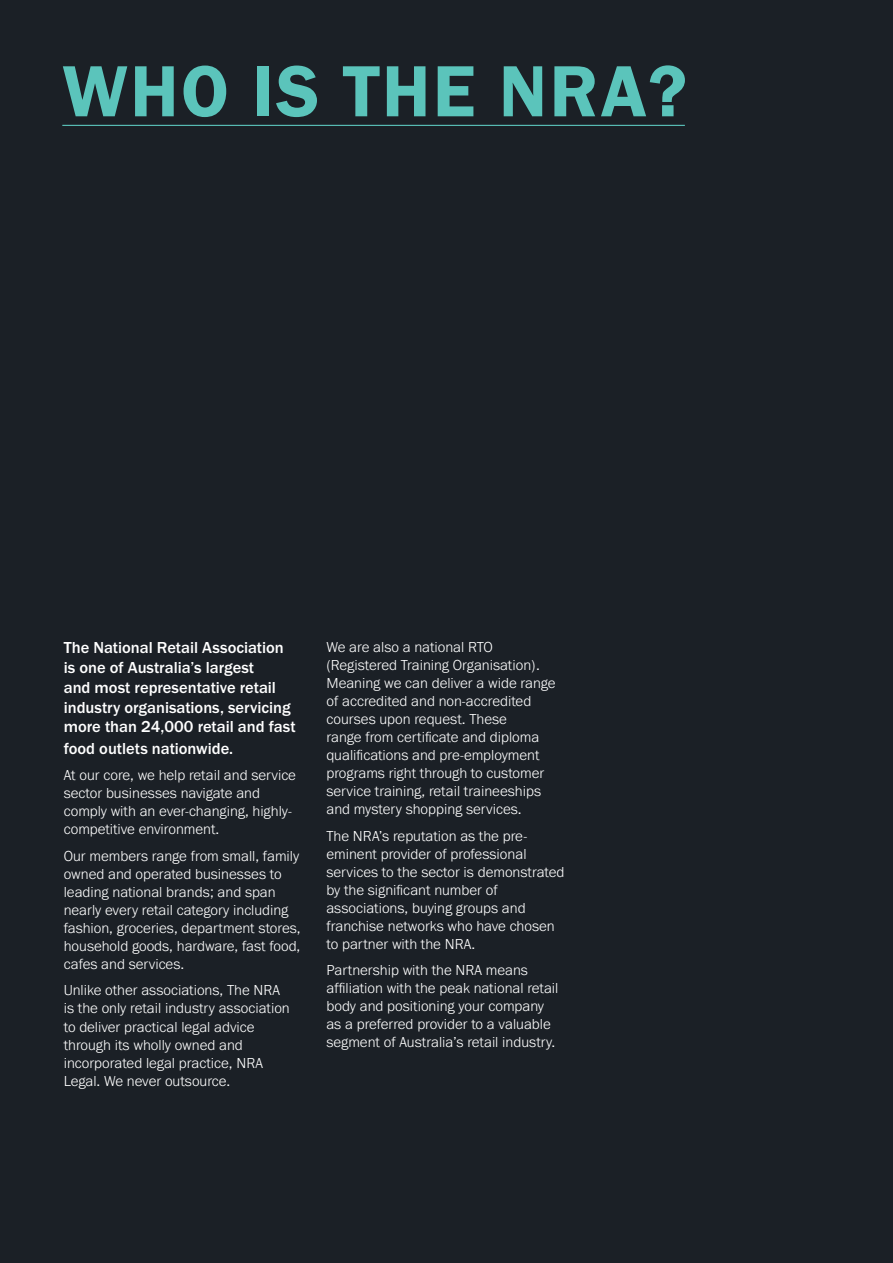
<style>
.page{position:relative;width:893px;height:1263px;background:#1b2026}
.page>*{position:absolute;margin:0;border:0;box-sizing:border-box;transform-origin:0 0}
.t1{font:600 75px "Franklin Gothic";letter-spacing:.03em;color:#5bc4bb}
.t2{font:500 16.5px/19.8px "Franklin Gothic URW";color:#fff}
.t3{font:300 15px/18px "Franklin Gothic URW";color:#fff}
</style>
<div class="page">
<hr style="left:62px;top:125px;width:623px;height:1px;background:#5bc4bb">
<h1 class="t1" style="left:62px;top:45px;width:626px">WHO IS THE NRA?</h1>
<p class="t2" style="left:64px;top:637px;width:233px">The National Retail Association is one of Australia’s largest<br>and most representative retail industry organisations, servicing more than 24,000 retail and fast</p>
<p class="t2" style="left:64px;top:738px;width:171px">food outlets nationwide.</p>
<p class="t3" style="left:64px;top:766px;width:234px">At our core, we help retail and service sector businesses navigate and comply with an ever-changing, highly&shy;competitive environment.</p>
<p class="t3" style="left:64px;top:847px;width:238px">Our members range from small, family owned and operated businesses to leading national brands; and span nearly every retail category including fashion, groceries, department stores, household goods, hardware, fast food, cafes and services.</p>
<p class="t3" style="left:64px;top:981px;width:227px">Unlike other associations, The NRA is the only retail industry association to deliver practical legal advice through its wholly owned and incorporated legal practice, NRA Legal. We never outsource.</p>
<p class="t3" style="left:326px;top:638px;width:231px">We are also a national RTO (Registered Training Organisation).<br>Meaning we can deliver a wide range of accredited and non-accredited courses upon request. These<br>range from certificate and diploma qualifications and pre-employment programs right through to customer service training, retail traineeships and mystery shopping services.</p>
<p class="t3" style="left:326px;top:826px;width:239px">The NRA’s reputation as the pre&shy;eminent provider of professional services to the sector is demonstrated by the significant number of associations, buying groups and franchise networks who have chosen to partner with the NRA.</p>
<p class="t3" style="left:326px;top:961px;width:234px">Partnership with the NRA means affiliation with the peak national retail body and positioning your company as a preferred provider to a valuable segment of Australia’s retail industry.</p>
</div>
